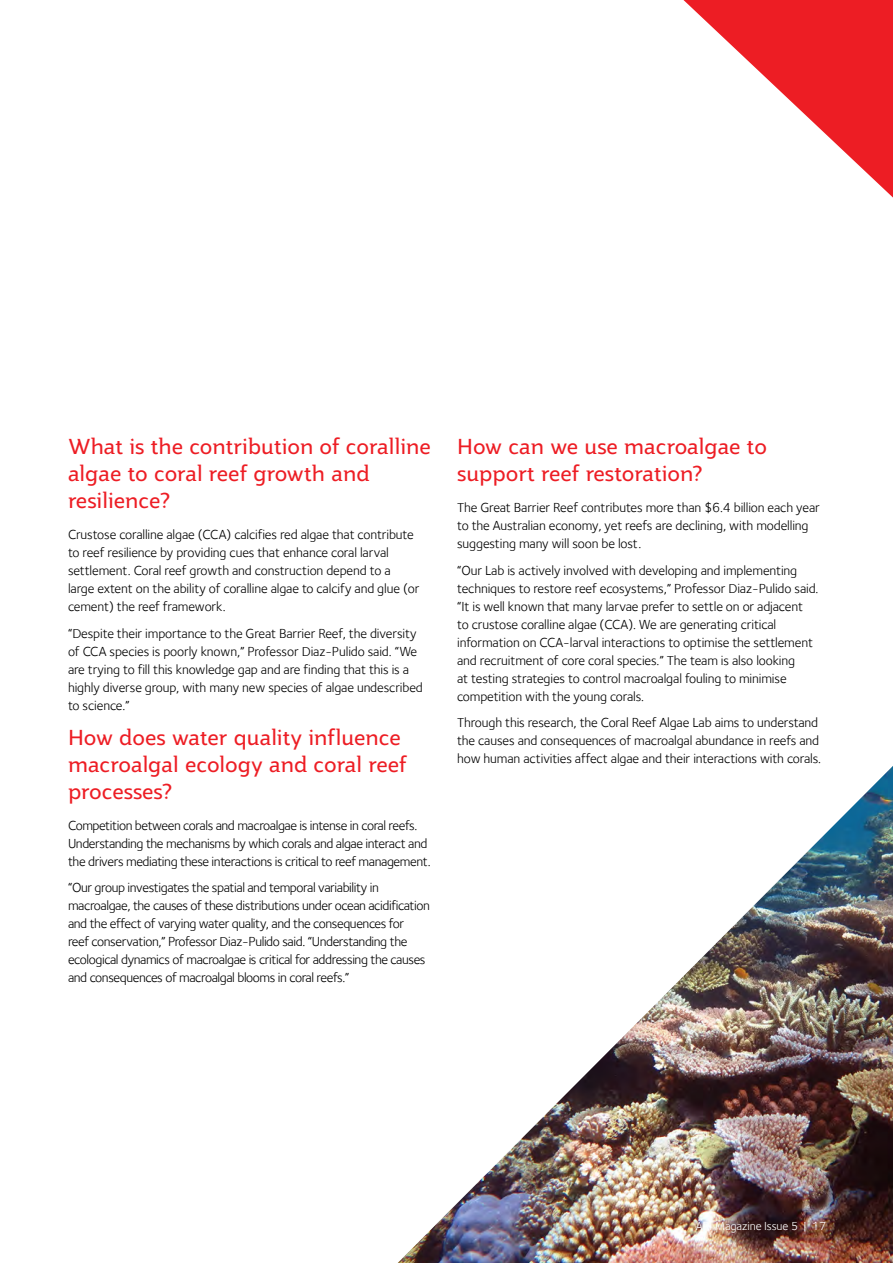
<style>
.page{position:relative;width:893px;height:1263px;background:#fff}
.page>*{position:absolute;margin:0;border:0;box-sizing:border-box;transform-origin:0 0}
.Heading_2{font:21px/27px "Jotia";color:#ed1d24}
.Body_Copy{font:13.5px/18px "Foundry Sterling";letter-spacing:-.01em;color:#000}
.Body_Copy-2{font:13.5px/18px "Foundry Sterling";letter-spacing:-.03em;color:#000}
.t1{font:12px "Foundry Sterling";letter-spacing:-.01em;color:#fff}
</style>
<div class="page">
<svg style="left:683px;top:0;width:210px;height:198px"></svg>
<img style="left:398px;top:766px;width:495px;height:497px">
<p class="Heading_2" style="left:68px;top:433px;width:364px">What is the contribution of coralline algae to coral reef growth and resilience?</p>
<p class="Body_Copy" style="left:68px;top:525px;width:353px">Crustose coralline algae (CCA) calcifies red algae that contribute to reef resilience by providing cues that enhance coral larval settlement. Coral reef growth and construction depend to a large extent on the ability of coralline algae to calcify and glue (or cement) the reef framework.</p>
<p class="Body_Copy" style="left:68px;top:624px;width:356px">“Despite their importance to the Great Barrier Reef, the diversity of CCA species is poorly known,” Professor Diaz-Pulido said. “We are trying to fill this knowledge gap and are finding that this is a highly diverse group, with many new species of algae undescribed to science.”</p>
<p class="Heading_2" style="left:68px;top:724px;width:340px">How does water quality influence macroalgal ecology and coral reef processes?</p>
<p class="Body_Copy-2" style="left:68px;top:816px;width:364px">Competition between corals and macroalgae is intense in coral reefs.<br>Understanding the mechanisms by which corals and algae interact and the drivers mediating these interactions is critical to reef management.</p>
<p class="Body_Copy-2" style="left:68px;top:879px;width:363px">“Our group investigates the spatial and temporal variability in macroalgae, the causes of these distributions under ocean acidification and the effect of varying water quality, and the consequences for<br>reef conservation,” Professor Diaz-Pulido said. “Understanding the ecological dynamics of macroalgae is critical for addressing the causes and consequences of macroalgal blooms in coral reefs.”</p>
<p class="Heading_2" style="left:457px;top:433px;width:311px">How can we use macroalgae to support reef restoration?</p>
<p class="Body_Copy" style="left:457px;top:498px;width:364px">The Great Barrier Reef contributes more than $6.4 billion each year to the Australian economy, yet reefs are declining, with modelling suggesting many will soon be lost.</p>
<p class="Body_Copy" style="left:457px;top:561px;width:363px">“Our Lab is actively involved with developing and implementing techniques to restore reef ecosystems,” Professor Diaz-Pulido said. “It is well known that many larvae prefer to settle on or adjacent<br>to crustose coralline algae (CCA). We are generating critical information on CCA-larval interactions to optimise the settlement and recruitment of core coral species.” The team is also looking<br>at testing strategies to control macroalgal fouling to minimise competition with the young corals.</p>
<p class="Body_Copy" style="left:457px;top:713px;width:366px">Through this research, the Coral Reef Algae Lab aims to understand the causes and consequences of macroalgal abundance in reefs and how human activities affect algae and their interactions with corals.</p>
<p class="t1" style="left:696px;top:1219px;width:132px">ARI Magazine Issue 5 | 17</p>
</div>
